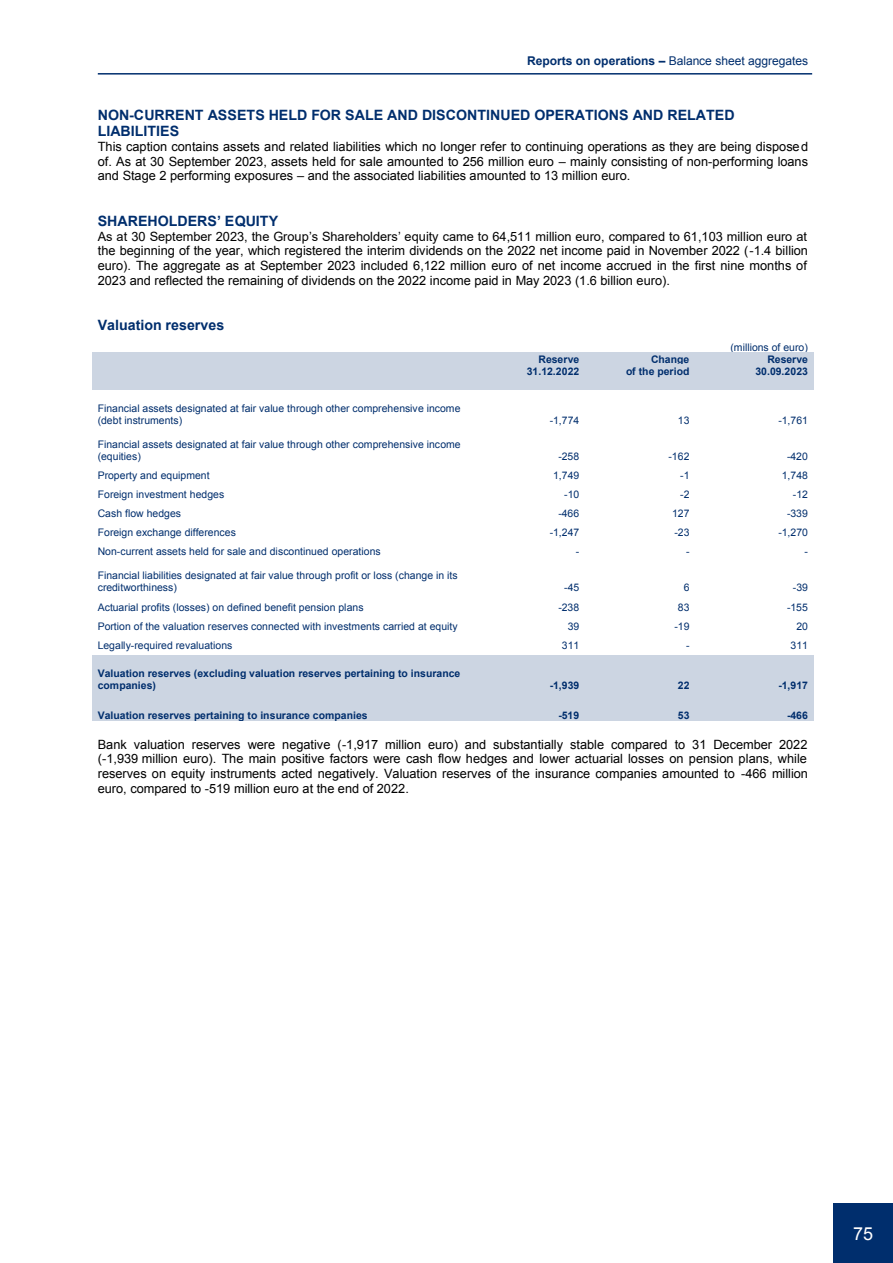
<style>
.page{position:relative;width:893px;height:1263px;background:#fff}
.page>*{position:absolute;margin:0;border:0;box-sizing:border-box;transform-origin:0 0}
.t1{font:18px "Arial";color:#fff}
.t2{font:700 14.25px/16.4px "Arial";color:#002e6d}
.t3{font:12.75px/14.7px "Arial";color:#000;text-align:justify}
.t4{font:12px "Arial";letter-spacing:-.005em;color:#002e6d}
.t5{font:10.5px/12px "Arial";color:#002e6d}
.t6{font:700 10.5px/12px "Arial";color:#002e6d;text-align:right}
.s1{font-weight:700}
</style>
<div class="page">
<hr style="left:98px;top:73px;width:714px;height:2px;background:#002e6d">
<div style="left:93px;top:353px;width:398px;height:37px;background:#ccd5e2"></div>
<div style="left:491px;top:353px;width:94px;height:37px;background:#ccd5e2"></div>
<div style="left:585px;top:353px;width:110px;height:37px;background:#ccd5e2"></div>
<div style="left:695px;top:353px;width:118px;height:37px;background:#ccd5e2"></div>
<div style="left:93px;top:655px;width:398px;height:36px;background:#ccd5e2"></div>
<div style="left:491px;top:655px;width:94px;height:36px;background:#ccd5e2"></div>
<div style="left:585px;top:655px;width:110px;height:36px;background:#ccd5e2"></div>
<div style="left:695px;top:655px;width:118px;height:36px;background:#ccd5e2"></div>
<div style="left:93px;top:691px;width:398px;height:30px;background:#ccd5e2"></div>
<div style="left:491px;top:691px;width:94px;height:30px;background:#ccd5e2"></div>
<div style="left:585px;top:691px;width:110px;height:30px;background:#ccd5e2"></div>
<div style="left:695px;top:691px;width:118px;height:30px;background:#ccd5e2"></div>
<div style="left:833px;top:1203px;width:60px;height:60px;background:#002e6d"></div>
<p class="t4" style="left:527px;top:53px;width:282px"><span class="s1">Reports on operations –</span> Balance sheet aggregates</p>
<p class="t2" style="left:98px;top:107px;width:638px">NON-CURRENT ASSETS HELD FOR SALE AND DISCONTINUED OPERATIONS AND RELATED<br>LIABILITIES</p>
<p class="t3" style="left:98px;top:139px;width:712px">This caption contains assets and related liabilities which no longer refer to continuing operations as they are being disposed of. As at 30 September 2023, assets held for sale amounted to 256 million euro – mainly consisting of non-performing loans and Stage 2 performing exposures – and the associated liabilities amounted to 13 million euro.</p>
<p class="t2" style="left:98px;top:213px;width:182px">SHAREHOLDERS’ EQUITY</p>
<p class="t3" style="left:98px;top:229px;width:712px">As at 30 September 2023, the Group’s Shareholders’ equity came to 64,511 million euro, compared to 61,103 million euro at the beginning of the year, which registered the interim dividends on the 2022 net income paid in November 2022 (-1.4 billion euro). The aggregate as at September 2023 included 6,122 million euro of net income accrued in the first nine months of 2023 and reflected the remaining of dividends on the 2022 income paid in May 2023 (1.6 billion euro).</p>
<p class="t2" style="left:98px;top:317px;width:128px">Valuation reserves</p>
<p class="t5" style="left:730px;top:341px;width:79px">(millions of euro)</p>
<p class="t6" style="left:527px;top:353px;width:54px">Reserve<br>31.12.2022</p>
<p class="t6" style="left:626px;top:353px;width:65px">Change<br>of the period</p>
<p class="t6" style="left:755px;top:353px;width:54px">Reserve<br>30.09.2023</p>
<p class="t5" style="left:98px;top:402px;width:364px">Financial assets designated at fair value through other comprehensive income (debt instruments)</p>
<p class="t5" style="left:550px;top:414px;width:31px">-1,774</p>
<p class="t5" style="left:678px;top:414px;width:13px">13</p>
<p class="t5" style="left:778px;top:414px;width:31px">-1,761</p>
<p class="t5" style="left:98px;top:438px;width:364px">Financial assets designated at fair value through other comprehensive income (equities)</p>
<p class="t5" style="left:558px;top:450px;width:22px">-258</p>
<p class="t5" style="left:668px;top:450px;width:22px">-162</p>
<p class="t5" style="left:787px;top:450px;width:22px">-420</p>
<p class="t5" style="left:98px;top:469px;width:113px">Property and equipment</p>
<p class="t5" style="left:553px;top:469px;width:28px">1,749</p>
<p class="t5" style="left:680px;top:469px;width:11px">-1</p>
<p class="t5" style="left:782px;top:469px;width:28px">1,748</p>
<p class="t5" style="left:98px;top:488px;width:128px">Foreign investment hedges</p>
<p class="t5" style="left:564px;top:488px;width:16px">-10</p>
<p class="t5" style="left:680px;top:488px;width:11px">-2</p>
<p class="t5" style="left:793px;top:488px;width:16px">-12</p>
<p class="t5" style="left:98px;top:507px;width:85px">Cash flow hedges</p>
<p class="t5" style="left:558px;top:507px;width:22px">-466</p>
<p class="t5" style="left:672px;top:507px;width:19px">127</p>
<p class="t5" style="left:787px;top:507px;width:22px">-339</p>
<p class="t5" style="left:98px;top:527px;width:140px">Foreign exchange differences</p>
<p class="t5" style="left:550px;top:527px;width:31px">-1,247</p>
<p class="t5" style="left:674px;top:527px;width:16px">-23</p>
<p class="t5" style="left:778px;top:527px;width:31px">-1,270</p>
<p class="t5" style="left:98px;top:546px;width:284px">Non-current assets held for sale and discontinued operations</p>
<p class="t5" style="left:576px;top:546px;width:5px">-</p>
<p class="t5" style="left:686px;top:546px;width:5px">-</p>
<p class="t5" style="left:805px;top:546px;width:5px">-</p>
<p class="t5" style="left:98px;top:570px;width:361px">Financial liabilities designated at fair value through profit or loss (change in its creditworthiness)</p>
<p class="t5" style="left:564px;top:582px;width:16px">-45</p>
<p class="t5" style="left:684px;top:582px;width:7px">6</p>
<p class="t5" style="left:793px;top:582px;width:16px">-39</p>
<p class="t5" style="left:98px;top:601px;width:267px">Actuarial profits (losses) on defined benefit pension plans</p>
<p class="t5" style="left:558px;top:601px;width:22px">-238</p>
<p class="t5" style="left:678px;top:601px;width:13px">83</p>
<p class="t5" style="left:787px;top:601px;width:22px">-155</p>
<p class="t5" style="left:98px;top:620px;width:361px">Portion of the valuation reserves connected with investments carried at equity</p>
<p class="t5" style="left:568px;top:620px;width:13px">39</p>
<p class="t5" style="left:674px;top:620px;width:16px">-19</p>
<p class="t5" style="left:796px;top:620px;width:13px">20</p>
<p class="t5" style="left:98px;top:639px;width:136px">Legally-required revaluations</p>
<p class="t5" style="left:562px;top:639px;width:19px">311</p>
<p class="t5" style="left:686px;top:639px;width:5px">-</p>
<p class="t5" style="left:791px;top:639px;width:19px">311</p>
<p class="t6" style="left:98px;top:668px;width:364px;text-align:left">Valuation reserves (excluding valuation reserves pertaining to insurance companies)</p>
<p class="t6" style="left:550px;top:680px;width:31px">-1,939</p>
<p class="t6" style="left:678px;top:680px;width:13px">22</p>
<p class="t6" style="left:778px;top:680px;width:31px">-1,917</p>
<p class="t6" style="left:98px;top:709px;width:271px">Valuation reserves pertaining to insurance companies</p>
<p class="t6" style="left:558px;top:709px;width:22px">-519</p>
<p class="t6" style="left:678px;top:709px;width:13px">53</p>
<p class="t6" style="left:787px;top:709px;width:22px">-466</p>
<p class="t3" style="left:98px;top:737px;width:712px">Bank valuation reserves were negative (-1,917 million euro) and substantially stable compared to 31 December 2022 (-1,939 million euro). The main positive factors were cash flow hedges and lower actuarial losses on pension plans, while reserves on equity instruments acted negatively. Valuation reserves of the insurance companies amounted to -466 million euro, compared to -519 million euro at the end of 2022.</p>
<h1 class="t1" style="left:853px;top:1222px;width:22px">75</h1>
</div>
